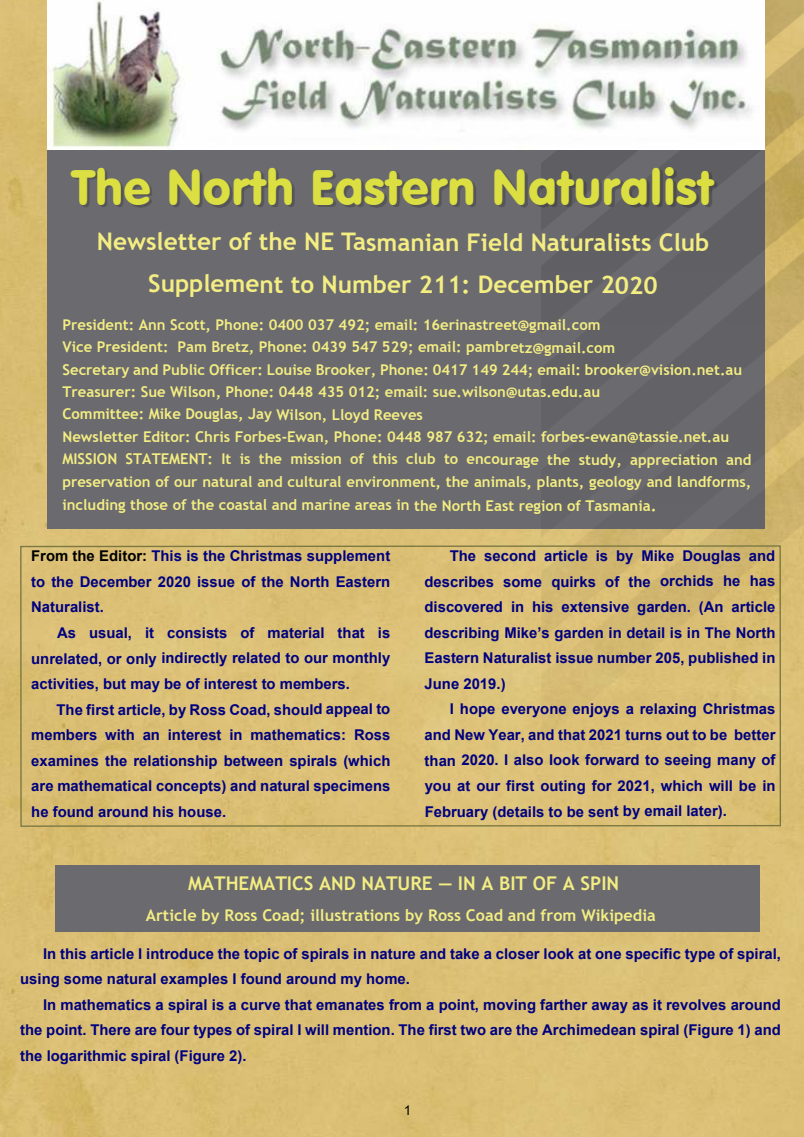
<style>
.page{position:relative;width:804px;height:1137px;background:#dbbf75}
.page>*{position:absolute;margin:0;border:0;box-sizing:border-box;transform-origin:0 0}
.t1{font:48.6px "VAG Rounded BT";color:#dcdf42}
.t2{font:700 24.3px/42.2px "Trebuchet MS";color:#f3ed82;text-align:center}
.t3{font:700 18.9px "Trebuchet MS";color:#f3ed82}
.t4{font:700 16.2px "Trebuchet MS";color:#f3ed82}
.t5{font:700 14.85px/25.5px "Arial";color:#000080;text-align:justify}
.t6{font:700 14.85px/22.5px "Trebuchet MS";color:#f3ed82}
.t7{font:13.5px "Arial";color:#000}
.s1{font-size:16.2px}
.s2{color:#000}
</style>
<div class="page">
<div style="left:47px;top:38px;width:717px;height:490px;background:#6b6a6f"></div>
<img style="left:541px;top:0;width:263px;height:735px">
<img style="left:12px;top:146px;width:756px;height:122px">
<svg style="left:19px;top:544px;width:762px;height:283px;background:#d9be75"></svg>
<img style="left:47px;top:0;width:717px;height:150px">
<div style="left:56px;top:864px;width:704px;height:67px;background:#6b6a6f"></div>
<h1 class="t1" style="left:72px;top:168px;width:643px">The North Eastern Naturalist</h1>
<h2 class="t2" style="left:97px;top:223px;width:614px">Newsletter of the NE Tasmanian Field Naturalists Club<br>Supplement to Number 211: December 2020</h2>
<p class="t6" style="left:62px;top:315px;width:690px">President: Ann Scott, Phone: 0400 037 492; email: 16erinastreet@gmail.com<br>Vice President: Pam Bretz, Phone: 0439 547 529; email: pambretz@gmail.com<br>Secretary and Public Officer: Louise Brooker, Phone: 0417 149 244; email: brooker@vision.net.au Treasurer: Sue Wilson, Phone: 0448 435 012; email: sue.wilson@utas.edu.au<br>Committee: Mike Douglas, Jay Wilson, Lloyd Reeves<br>Newsletter Editor: Chris Forbes-Ewan, Phone: 0448 987 632; email: forbes-ewan@tassie.net.au MISSION STATEMENT: It is the mission of this club to encourage the study, appreciation and preservation of our natural and cultural environment, the animals, plants, geology and landforms, including those of the coastal and marine areas in the North East region of Tasmania<span class="s1">.</span></p>
<p class="t5" style="left:31px;top:544px;width:361px"><span class="s2">From the Editor:</span> This is the Christmas supplement to the December 2020 issue of the North Eastern Naturalist.</p>
<p class="t5" style="left:31px;top:621px;width:360px;text-indent:26px">As usual, it consists of material that is unrelated, or only indirectly related to our monthly activities, but may be of interest to members.</p>
<p class="t5" style="left:31px;top:698px;width:361px;text-indent:25px">The first article, by Ross Coad, should appeal to members with an interest in mathematics: Ross examines the relationship between spirals (which are mathematical concepts) and natural specimens he found around his house.</p>
<p class="t5" style="left:424px;top:544px;width:352px;text-indent:25px">The second article is by Mike Douglas and describes some quirks of the orchids he has discovered in his extensive garden. (An article describing Mike’s garden in detail is in The North Eastern Naturalist issue number 205, published in June 2019.)</p>
<p class="t5" style="left:424px;top:697px;width:352px;text-indent:25px">I hope everyone enjoys a relaxing Christmas and New Year, and that 2021 turns out to be better than 2020. I also look forward to seeing many of you at our first outing for 2021, which will be in February (details to be sent by email later).</p>
<p class="t3" style="left:188px;top:876px;width:432px">MATHEMATICS AND NATURE — IN A BIT OF A SPIN</p>
<p class="t4" style="left:146px;top:908px;width:511px">Article by Ross Coad; illustrations by Ross Coad and from Wikipedia</p>
<p class="t5" style="left:20px;top:942px;width:762px;text-indent:23px">In this article I introduce the topic of spirals in nature and take a closer look at one specific type of spiral, using some natural examples I found around my home.</p>
<p class="t5" style="left:20px;top:993px;width:762px;text-indent:23px">In mathematics a spiral is a curve that emanates from a point, moving farther away as it revolves around the point. There are four types of spiral I will mention. The first two are the Archimedean spiral (Figure 1) and the logarithmic spiral (Figure 2).</p>
<p class="t7" style="left:404px;top:1104px;width:9px">1</p>
</div>
